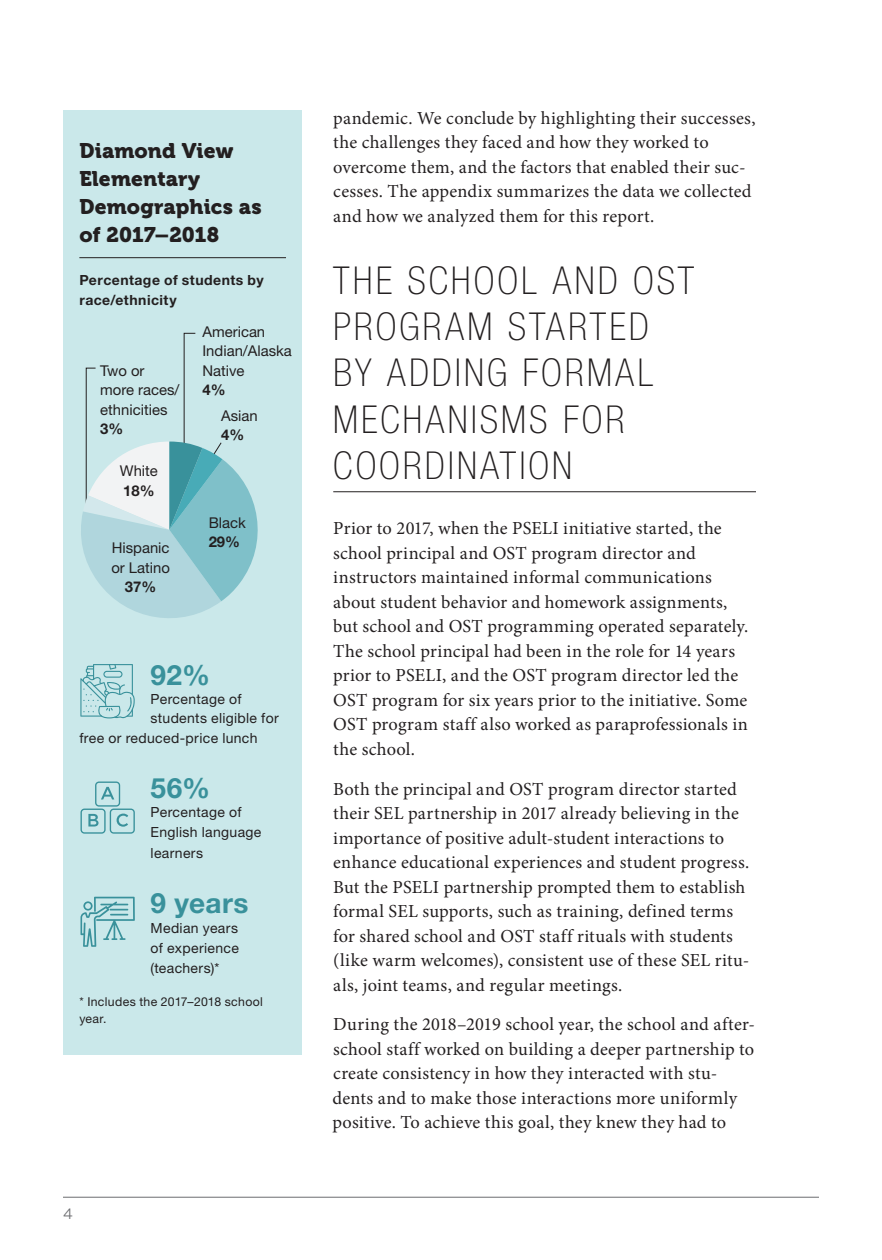
<style>
.page{position:relative;width:882px;height:1260px;background:#fff}
.page>*{position:absolute;margin:0;border:0;box-sizing:border-box;transform-origin:0 0}
.chapter_number{font:100 condensed 38.5px/46.2px "Helvetica Neue LT Std";letter-spacing:.075em;color:#231f20}
.sidebar_body{font:700 28px "Helvetica Neue LT Std";letter-spacing:.015em;color:#39919b}
.Key_Findings{font:21px/28px "Museo 900";letter-spacing:.005em;color:#231f20}
.Body{font:18.38px/24.5px "Minion Pro";letter-spacing:.015em;color:#231f20}
.t1{font:14.88px/19.4px "Helvetica Neue LT Std";color:#231f20}
.t2{font:300 expanded 14.88px "Helvetica Neue LT Std";color:#6c6d70}
.sidebar_body-2{font:14px/20.1px "Helvetica Neue LT Std";letter-spacing:.025em;color:#231f20}
.sidebar_body-3{font:700 14px/20.1px "Helvetica Neue LT Std";letter-spacing:.035em;color:#231f20}
.sidebar_body-4{font:12.25px/17.5px "Helvetica Neue LT Std";letter-spacing:.025em;color:#231f20}
.s1{font-weight:700}
</style>
<div class="page">
<hr style="left:63px;top:1197px;width:756px;height:1px;background:#6c6d70">
<hr style="left:333px;top:491px;width:423px;height:1px;background:#231f20">
<div style="left:64px;top:110px;width:238px;height:945px;background:#cae8ea"></div>
<hr style="left:79px;top:257px;width:207px;height:1px;background:#231f20">
<svg style="left:81px;top:332px;width:177px;height:286px"></svg>
<svg style="left:80px;top:664px;width:55px;height:54px"></svg>
<svg style="left:80px;top:782px;width:55px;height:52px"></svg>
<svg style="left:80px;top:897px;width:55px;height:50px"></svg>
<p class="Key_Findings" style="left:79px;top:136px;width:184px">Diamond View<br>Elementary<br>Demographics as of 2017–2018</p>
<p class="sidebar_body-3" style="left:79px;top:270px;width:186px">Percentage of students by race/ethnicity</p>
<p class="t1" style="left:100px;top:361px;width:81px">Two or more races/ ethnicities<br><span class="s1">3%</span></p>
<p class="t1" style="left:120px;top:461px;width:40px">White<br><span class="s1">18%</span></p>
<p class="t1" style="left:111px;top:538px;width:60px;text-align:center">Hispanic or Latino<br><span class="s1">37%</span></p>
<p class="t1" style="left:202px;top:322px;width:91px">American<br>Indian/Alaska<br>Native<br><span class="s1">4%</span></p>
<p class="t1" style="left:221px;top:406px;width:38px">Asian<br><span class="s1">4%</span></p>
<p class="t1" style="left:209px;top:513px;width:39px">Black<br><span class="s1">29%</span></p>
<p class="sidebar_body" style="left:151px;top:658px;width:61px">92%</p>
<p class="sidebar_body-2" style="left:151px;top:689px;width:93px">Percentage of</p>
<p class="sidebar_body-2" style="left:151px;top:708px;width:130px">students eligible for</p>
<p class="sidebar_body-2" style="left:79px;top:727px;width:180px">free or reduced-price lunch</p>
<p class="sidebar_body" style="left:151px;top:771px;width:61px">56%</p>
<p class="sidebar_body-2" style="left:151px;top:802px;width:112px">Percentage of<br>English language learners</p>
<p class="sidebar_body" style="left:151px;top:886px;width:100px">9 years</p>
<p class="sidebar_body-2" style="left:151px;top:918px;width:90px;text-align:justify">Median years of experience (teachers)*</p>
<p class="sidebar_body-4" style="left:79px;top:993px;width:185px">* Includes the 2017–2018 school year.</p>
<p class="t2" style="left:63px;top:1205px;width:11px">4</p>
<p class="Body" style="left:333px;top:106px;width:424px">pandemic. We conclude by highlighting their successes, the challenges they faced and how they worked to overcome them, and the factors that enabled their suc&shy;cesses. The appendix summarizes the data we collected and how we analyzed them for this report.</p>
<p class="chapter_number" style="left:333px;top:257px;width:363px">THE SCHOOL AND OST<br>PROGRAM STARTED<br>BY ADDING FORMAL<br>MECHANISMS FOR<br>COORDINATION</p>
<p class="Body" style="left:333px;top:516px;width:417px">Prior to 2017, when the PSELI initiative started, the school principal and OST program director and instructors maintained informal communications about student behavior and homework assignments, but school and OST programming operated separately.<br>The school principal had been in the role for 14 years prior to PSELI, and the OST program director led the OST program for six years prior to the initiative. Some OST program staff also worked as paraprofessionals in the school.</p>
<p class="Body" style="left:333px;top:776px;width:418px">Both the principal and OST program director started their SEL partnership in 2017 already believing in the importance of positive adult-student interactions to enhance educational experiences and student progress.<br>But the PSELI partnership prompted them to establish formal SEL supports, such as training, defined terms for shared school and OST staff rituals with students (like warm welcomes), consistent use of these SEL ritu&shy;als, joint teams, and regular meetings.</p>
<p class="Body" style="left:333px;top:1012px;width:424px">During the 2018–2019 school year, the school and after&shy;school staff worked on building a deeper partnership to create consistency in how they interacted with stu&shy;dents and to make those interactions more uniformly positive. To achieve this goal, they knew they had to</p>
</div>
